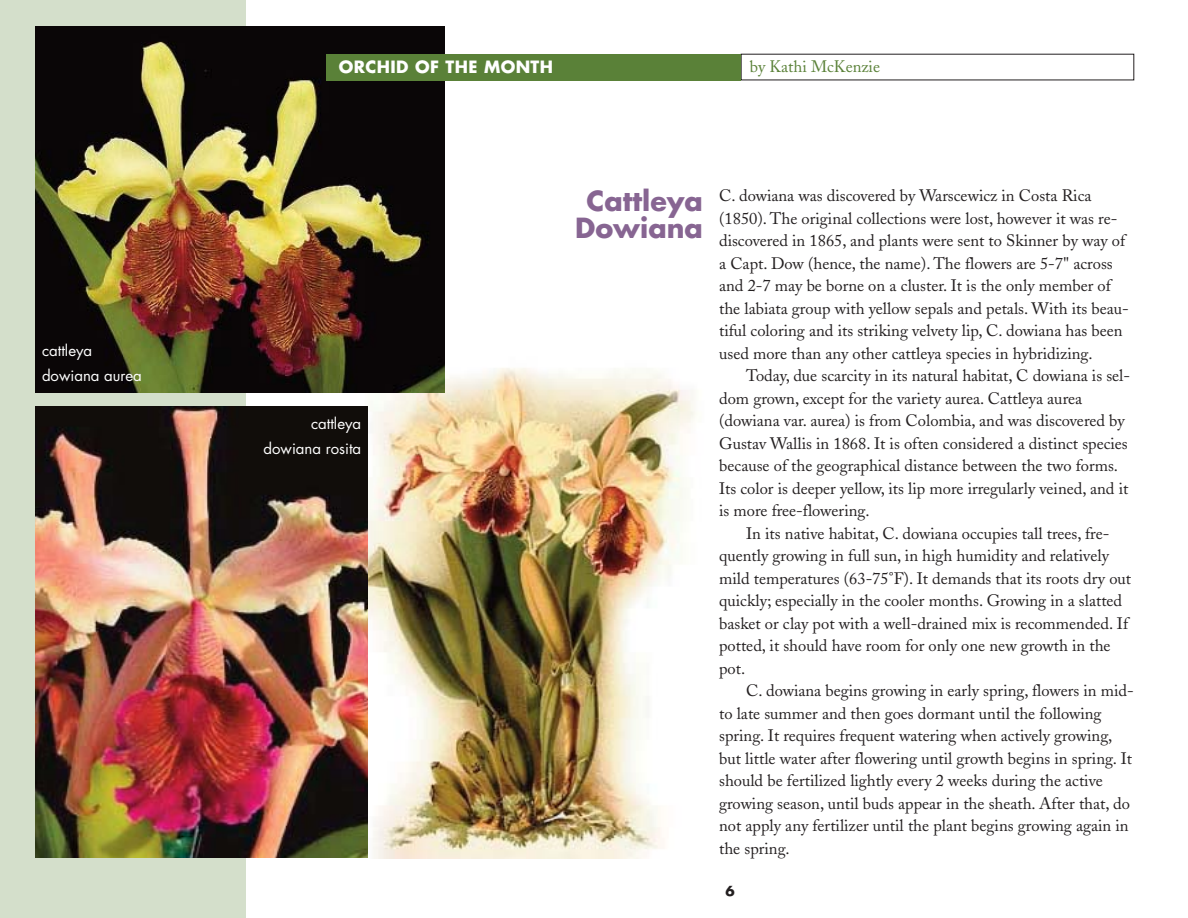
<style>
.page{position:relative;width:1188px;height:918px;background:#fff}
.page>*{position:absolute;margin:0;border:0;box-sizing:border-box;transform-origin:0 0}
.t1{font:700 27px/27px "Futura";color:#876592;text-align:center}
.t2{font:16.5px/22.5px "Adobe Caslon";color:#231f20}
.t3{font:700 16.5px "Futura";letter-spacing:.025em;color:#fff}
.t4{font:16.5px "Adobe Caslon";color:#5a8138}
.t5{font:15px/25.5px "Futura";color:#fff;text-align:right}
.t6{font:700 13.5px "Futura";color:#231f20}
</style>
<div class="page">
<img style="left:331px;top:347px;width:366px;height:511px">
<div style="left:0;top:0;width:246px;height:918px;background:#d4dfcb"></div>
<img style="left:35px;top:407px;width:332px;height:451px">
<img style="left:35px;top:26px;width:409px;height:366px">
<div style="left:327px;top:54px;width:414px;height:26px;background:#5a8138"></div>
<p class="t5" style="left:42px;top:339px;width:101px;text-align:left">cattleya dowiana aurea</p>
<p class="t3" style="left:339px;top:59px;width:216px">ORCHID OF THE MONTH</p>
<p class="t4" style="left:750px;top:60px;width:132px">by Kathi McKenzie</p>
<p class="t5" style="left:264px;top:412px;width:99px">cattleya dowiana rosita</p>
<h1 class="t1" style="left:575px;top:190px;width:129px">Cattleya<br>Dowiana</h1>
<p class="t2" style="left:719px;top:186px;width:411px">C. dowiana was discovered by Warscewicz in Costa Rica (1850). The original collections were lost, however it was re&shy;discovered in 1865, and plants were sent to Skinner by way of a Capt. Dow (hence, the name). The flowers are 5-7" across and 2-7 may be borne on a cluster. It is the only member of the labiata group with yellow sepals and petals. With its beau&shy;tiful coloring and its striking velvety lip, C. dowiana has been used more than any other cattleya species in hybridizing.</p>
<p class="t2" style="left:719px;top:366px;width:413px;text-indent:27px">Today, due scarcity in its natural habitat, C dowiana is sel&shy;dom grown, except for the variety aurea. Cattleya aurea (dowiana var. aurea) is from Colombia, and was discovered by Gustav Wallis in 1868. It is often considered a distinct species because of the geographical distance between the two forms.<br>Its color is deeper yellow, its lip more irregularly veined, and it is more free-flowering.</p>
<p class="t2" style="left:719px;top:524px;width:414px;text-indent:27px">In its native habitat, C. dowiana occupies tall trees, fre&shy;quently growing in full sun, in high humidity and relatively mild temperatures (63-75°F). It demands that its roots dry out quickly; especially in the cooler months. Growing in a slatted basket or clay pot with a well-drained mix is recommended. If potted, it should have room for only one new growth in the pot.</p>
<p class="t2" style="left:719px;top:681px;width:416px;text-indent:27px">C. dowiana begins growing in early spring, flowers in mid&shy;to late summer and then goes dormant until the following spring. It requires frequent watering when actively growing, but little water after flowering until growth begins in spring. It should be fertilized lightly every 2 weeks during the active growing season, until buds appear in the sheath. After that, do not apply any fertilizer until the plant begins growing again in the spring.</p>
<p class="t6" style="left:726px;top:885px;width:11px">6</p>
</div>
